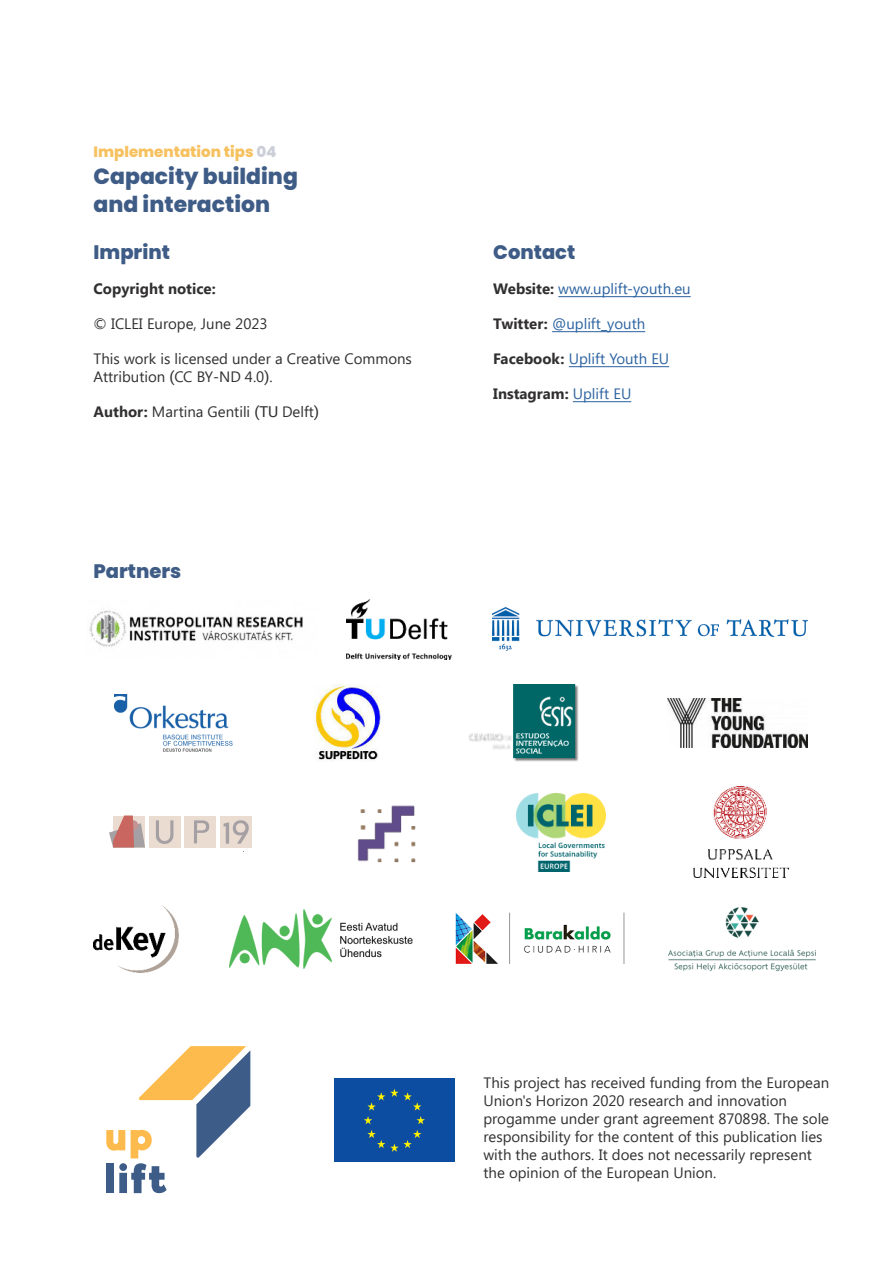
<style>
.page{position:relative;width:893px;height:1263px;background:#fff}
.page>*{position:absolute;margin:0;border:0;box-sizing:border-box;transform-origin:0 0}
.t1{font:800 21.9px/27.8px "Poppins";color:#3e5c86}
.t2{font:800 19.5px "Poppins";color:#3e5c86}
.t3{font:15px/18px "Segoe UI";color:#312f30}
.t4{font:15px "Segoe UI";color:#2b62a1}
.t5{font:700 15px "Segoe UI";color:#312f30}
.t6{font:800 15px "Poppins";color:#f6c15e}
.s1{color:#cccfd8}
.s2{font-family:"Roboto"}
.s3{font-weight:700}
.s4{font-weight:700;color:#312f30}
.s5{font-weight:400;color:#2b62a1}
</style>
<div class="page">
<svg style="left:106px;top:1046px;width:144px;height:147px"></svg>
<div style="left:334px;top:1078px;width:121px;height:84px;background:#0d4da1"></div>
<svg style="left:364px;top:1116px;width:8px;height:8px"></svg>
<svg style="left:367px;top:1130px;width:54px;height:22px"></svg>
<svg style="left:417px;top:1116px;width:8px;height:8px"></svg>
<svg style="left:367px;top:1088px;width:54px;height:22px"></svg>
<hr style="left:558px;top:296px;width:133px;height:1px;background:#2b62a1">
<hr style="left:552px;top:331px;width:93px;height:1px;background:#2b62a1">
<hr style="left:569px;top:366px;width:100px;height:1px;background:#2b62a1">
<hr style="left:573px;top:401px;width:58px;height:1px;background:#2b62a1">
<img style="left:230px;top:910px;width:182px;height:58px">
<img style="left:455px;top:912px;width:170px;height:52px">
<img style="left:93px;top:905px;width:85px;height:68px">
<img style="left:469px;top:684px;width:110px;height:77px">
<img style="left:516px;top:793px;width:89px;height:78px">
<img style="left:89px;top:609px;width:214px;height:38px">
<img style="left:114px;top:694px;width:119px;height:58px">
<img style="left:668px;top:907px;width:148px;height:65px">
<img style="left:315px;top:684px;width:65px;height:77px">
<img style="left:357px;top:805px;width:59px;height:58px">
<img style="left:493px;top:608px;width:314px;height:43px">
<img style="left:347px;top:600px;width:104px;height:59px">
<div style="left:184px;top:815px;width:32px;height:32px;background:#ebdcd1"></div>
<div style="left:220px;top:815px;width:32px;height:32px;background:#ebdcd1"></div>
<div style="left:149px;top:815px;width:32px;height:32px;background:#ebdcd1"></div>
<svg style="left:194px;top:820px;width:15px;height:23px"></svg>
<svg style="left:224px;top:820px;width:25px;height:24px"></svg>
<svg style="left:156px;top:820px;width:17px;height:24px"></svg>
<svg style="left:109px;top:815px;width:36px;height:32px"></svg>
<img style="left:693px;top:787px;width:96px;height:91px">
<img style="left:668px;top:699px;width:139px;height:48px">
<p class="t6" style="left:94px;top:144px;width:185px">Implementation tips <span class="s1">04</span></p>
<h1 class="t1" style="left:94px;top:165px;width:206px">Capacity building and interaction</h1>
<h2 class="t2" style="left:94px;top:243px;width:78px">Imprint</h2>
<p class="t5" style="left:94px;top:282px;width:124px">Copyright notice:</p>
<p class="t3" style="left:94px;top:316px;width:176px">© ICLEI Europe, June 2023</p>
<p class="t3" style="left:94px;top:351px;width:320px">This work is licensed under a Creative Commons<br>Attribution <span class="s2">(</span>CC BY-ND 4.0<span class="s2">)</span>.</p>
<p class="t3" style="left:94px;top:404px;width:227px"><span class="s3">Author:</span> Martina Gentili <span class="s2">(TU</span> Delft<span class="s2">)</span></p>
<h2 class="t2" style="left:94px;top:562px;width:89px">Partners</h2>
<h2 class="t2" style="left:493px;top:243px;width:84px">Contact</h2>
<p class="t4" style="left:493px;top:282px;width:199px"><span class="s4">Website:</span> www.uplift-youth.eu</p>
<p class="t4" style="left:493px;top:317px;width:154px"><span class="s4">Twitter:</span> @uplift_youth</p>
<p class="t4" style="left:493px;top:352px;width:177px"><span class="s4">Facebook:</span> Uplift Youth EU</p>
<p class="t5" style="left:493px;top:388px;width:140px">Instagram: <span class="s5">Uplift EU</span></p>
<p class="t3" style="left:483px;top:1075px;width:347px">This project has received funding from the European Union's Horizon 2020 research and innovation progamme under grant agreement 870898. The sole responsibility for the content of this publication lies with the authors. It does not necessarily represent the opinion of the European Union.</p>
</div>
